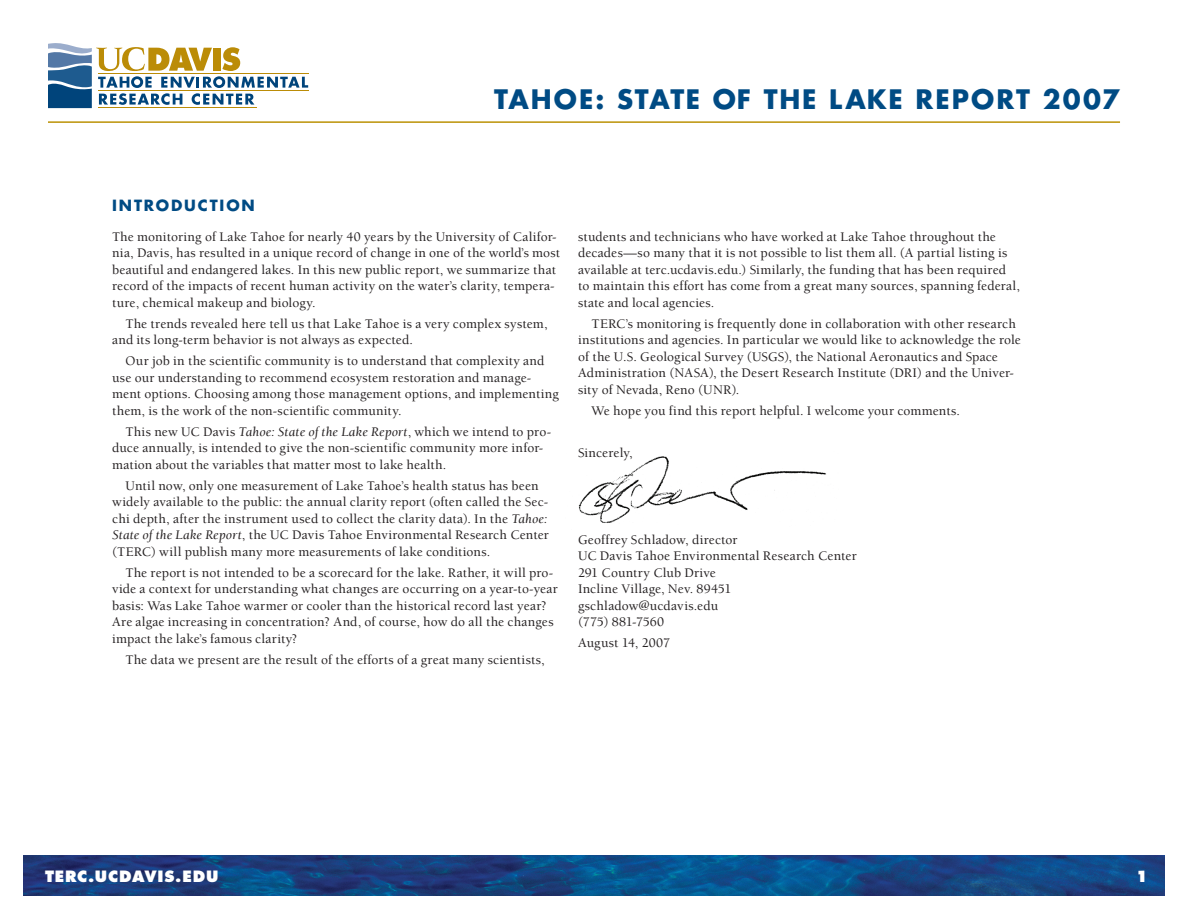
<style>
.page{position:relative;width:1188px;height:918px;background:#fff}
.page>*{position:absolute;margin:0;border:0;box-sizing:border-box;transform-origin:0 0}
.t1{font:700 26.1px "Futura";letter-spacing:.08em;color:#004b84}
.t2{font:800 15.15px "Futura";letter-spacing:.05em;color:#fff}
._01_Category{font:700 15.15px "Futura";letter-spacing:.125em;color:#004b84}
._05_Text2{font:500 13.5px/16.5px "Berkeley Std";letter-spacing:.01em;color:#231f20}
.s1{font-weight:400;font-style:italic}
</style>
<div class="page">
<img style="left:23px;top:856px;width:1142px;height:40px">
<hr style="left:48px;top:121px;width:1072px;height:2px;background:#bb9206">
<hr style="left:98px;top:90px;width:211px;height:1px;background:#bb8c07">
<hr style="left:98px;top:73px;width:211px;height:1px;background:#bb8c07">
<svg style="left:48px;top:43px;width:260px;height:65px"></svg>
<img style="left:578px;top:456px;width:248px;height:67px">
<svg style="left:1139px;top:870px;width:5px;height:12px"></svg>
<p class="_01_Category" style="left:112px;top:195px;width:144px">INTRODUCTION</p>
<p class="t1" style="left:494px;top:81px;width:628px">TAHOE: STATE OF THE LAKE REPORT 2007</p>
<p class="_05_Text2" style="left:112px;top:228px;width:449px">The monitoring of Lake Tahoe for nearly 40 years by the University of Califor&shy;nia, Davis, has resulted in a unique record of change in one of the world’s most beautiful and endangered lakes. In this new public report, we summarize that record of the impacts of recent human activity on the water’s clarity, tempera&shy;ture, chemical makeup and biology.</p>
<p class="_05_Text2" style="left:112px;top:315px;width:437px;text-indent:14px">The trends revealed here tell us that Lake Tahoe is a very complex system, and its long-term behavior is not always as expected.</p>
<p class="_05_Text2" style="left:112px;top:353px;width:448px;text-indent:14px">Our job in the scientific community is to understand that complexity and use our understanding to recommend ecosystem restoration and manage&shy;ment options. Choosing among those management options, and implementing them, is the work of the non-scientific community.</p>
<p class="_05_Text2" style="left:112px;top:423px;width:441px;text-indent:14px">This new UC Davis <span class="s1">Tahoe: State of the Lake Report</span>, which we intend to pro&shy;duce annually, is intended to give the non-scientific community more infor&shy;mation about the variables that matter most to lake health.</p>
<p class="_05_Text2" style="left:112px;top:477px;width:438px;text-indent:14px">Until now, only one measurement of Lake Tahoe’s health status has been widely available to the public: the annual clarity report (often called the Sec&shy;chi depth, after the instrument used to collect the clarity data). In the <span class="s1">Tahoe:<br>State of the Lake Report</span>, the UC Davis Tahoe Environmental Research Center (TERC) will publish many more measurements of lake conditions.</p>
<p class="_05_Text2" style="left:112px;top:564px;width:447px;text-indent:14px">The report is not intended to be a scorecard for the lake. Rather, it will pro&shy;vide a context for understanding what changes are occurring on a year-to-year basis: Was Lake Tahoe warmer or cooler than the historical record last year?<br>Are algae increasing in concentration? And, of course, how do all the changes impact the lake’s famous clarity?</p>
<p class="_05_Text2" style="left:126px;top:651px;width:421px">The data we present are the result of the efforts of a great many scientists,</p>
<p class="_05_Text2" style="left:578px;top:228px;width:443px">students and technicians who have worked at Lake Tahoe throughout the decades—so many that it is not possible to list them all. (A partial listing is available at terc.ucdavis.edu.) Similarly, the funding that has been required to maintain this effort has come from a great many sources, spanning federal, state and local agencies.</p>
<p class="_05_Text2" style="left:578px;top:315px;width:444px;text-indent:14px">TERC’s monitoring is frequently done in collaboration with other research institutions and agencies. In particular we would like to acknowledge the role of the U.S. Geological Survey (USGS), the National Aeronautics and Space Administration (NASA), the Desert Research Institute (DRI) and the Univer&shy;sity of Nevada, Reno (UNR).</p>
<p class="_05_Text2" style="left:592px;top:402px;width:370px">We hope you find this report helpful. I welcome your comments.</p>
<p class="_05_Text2" style="left:578px;top:444px;width:56px">Sincerely,</p>
<p class="_05_Text2" style="left:578px;top:531px;width:280px">Geoffrey Schladow, director<br>UC Davis Tahoe Environmental Research Center<br>291 Country Club Drive<br>Incline Village, Nev. 89451 gschladow@ucdavis.edu<br>(775) 881-7560</p>
<p class="_05_Text2" style="left:578px;top:635px;width:93px">August 14, 2007</p>
<p class="t2" style="left:45px;top:867px;width:175px">TERC.UCDAVIS.EDU</p>
</div>
